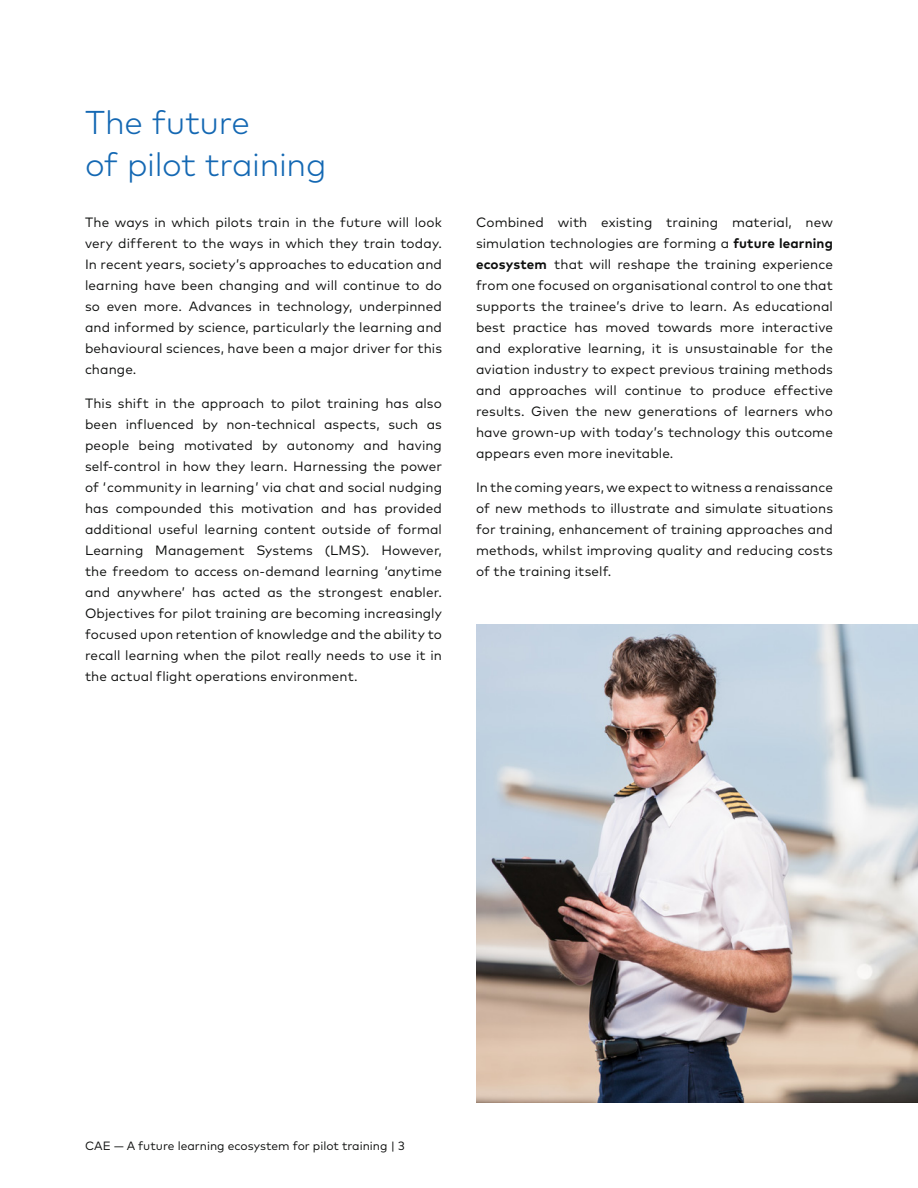
<style>
.page{position:relative;width:918px;height:1188px;background:#fff}
.page>*{position:absolute;margin:0;border:0;box-sizing:border-box;transform-origin:0 0}
.titres{font:300 33px/42px "Mark Pro";letter-spacing:-.01em;color:#1468b3}
.texte_courant_v{font:13.5px/21px "Mark Pro";letter-spacing:.01em;color:#0e0f0e;text-align:justify}
.t1{font:12px "Mark Pro";color:#0e0f0e}
.s1{font-weight:700}
</style>
<div class="page">
<img style="left:476px;top:625px;width:442px;height:478px">
<p class="titres" style="left:85px;top:99px;width:243px">The future<br>of pilot training</p>
<p class="texte_courant_v" style="left:85px;top:210px;width:358px">The ways in which pilots train in the future will look very different to the ways in which they train today.<br>In recent years, society’s approaches to education and learning have been changing and will continue to do so even more. Advances in technology, underpinned and informed by science, particularly the learning and behavioural sciences, have been a major driver for this change.</p>
<p class="texte_courant_v" style="left:85px;top:392px;width:358px">This shift in the approach to pilot training has also been influenced by non-technical aspects, such as people being motivated by autonomy and having self-control in how they learn. Harnessing the power of ‘ community in learning ’ via chat and social nudging has compounded this motivation and has provided additional useful learning content outside of formal Learning Management Systems (LMS). However, the freedom to access on-demand learning ‘anytime and anywhere’ has acted as the strongest enabler.<br>Objectives for pilot training are becoming increasingly focused upon retention of knowledge and the ability to recall learning when the pilot really needs to use it in the actual flight operations environment.</p>
<p class="texte_courant_v" style="left:476px;top:210px;width:358px">Combined with existing training material, new simulation technologies are forming a <span class="s1">future learning ecosystem</span> that will reshape the training experience from one focused on organisational control to one that supports the trainee’s drive to learn. As educational best practice has moved towards more interactive and explorative learning, it is unsustainable for the aviation industry to expect previous training methods and approaches will continue to produce effective results. Given the new generations of learners who have grown-up with today’s technology this outcome appears even more inevitable.</p>
<p class="texte_courant_v" style="left:476px;top:476px;width:358px">In the coming years, we expect to witness a renaissance of new methods to illustrate and simulate situations for training, enhancement of training approaches and methods, whilst improving quality and reducing costs of the training itself.</p>
<p class="t1" style="left:85px;top:1137px;width:321px">CAE — A future learning ecosystem for pilot training | 3</p>
</div>
